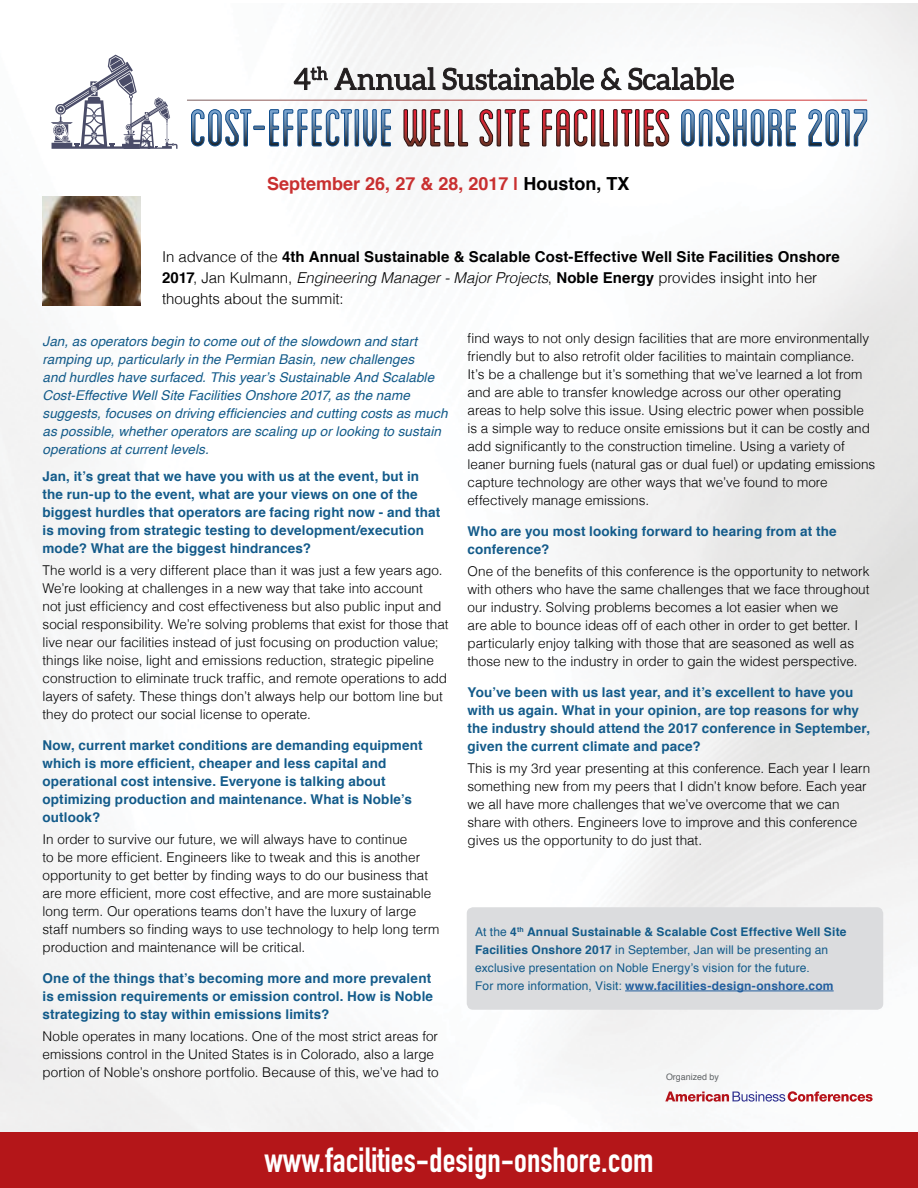
<style>
.page{position:relative;width:918px;height:1188px;background:#fff}
.page>*{position:absolute;margin:0;border:0;box-sizing:border-box;transform-origin:0 0}
.t1{font:34.5px "DIN Engschrift Std";color:#fff}
.t2{font:700 18px "Helvetica";color:#c93030}
.t3{font:700 15px/21px "Helvetica";letter-spacing:.005em;color:#000}
.t4{font:300 13.5px/18px "Helvetica";color:#000}
.t5{font:700 13.5px/18px "Helvetica";letter-spacing:.01em;color:#135b8a}
.t6{font:italic 13.5px/18px "Helvetica";letter-spacing:.005em;color:#135b8a}
.t7{font:12px/18px "Helvetica";letter-spacing:.01em;color:#135b8a}
.t8{font:8.85px "Helvetica";color:#5d6164}
.s1{color:#000}
.s2{font-weight:300}
.s3{font-weight:300;font-style:italic}
.s4{font-weight:700}
.s5{font-weight:700;color:#215e9e}
</style>
<div class="page">
<img style="left:0;top:3px;width:918px;height:1130px">
<svg style="left:294px;top:67px;width:33px;height:23px"></svg>
<svg style="left:335px;top:68px;width:100px;height:22px"></svg>
<svg style="left:443px;top:68px;width:151px;height:22px"></svg>
<svg style="left:601px;top:68px;width:20px;height:22px"></svg>
<svg style="left:629px;top:68px;width:105px;height:22px"></svg>
<svg style="left:187px;top:100px;width:680px;height:1px"></svg>
<svg style="left:51px;top:55px;width:126px;height:94px"></svg>
<svg style="left:191px;top:109px;width:200px;height:38px"></svg>
<svg style="left:403px;top:109px;width:65px;height:37px"></svg>
<svg style="left:479px;top:109px;width:50px;height:37px"></svg>
<svg style="left:542px;top:109px;width:127px;height:37px"></svg>
<svg style="left:681px;top:109px;width:115px;height:38px"></svg>
<svg style="left:808px;top:109px;width:59px;height:38px"></svg>
<div style="left:0;top:1133px;width:918px;height:55px;background:#b41619"></div>
<img style="left:43px;top:196px;width:98px;height:109px">
<div style="left:655px;top:1082px;width:228px;height:30px;background:#fff"></div>
<svg style="left:665px;top:1091px;width:208px;height:11px"></svg>
<div style="left:467px;top:907px;width:416px;height:103px;background:#dbdcde;border-radius:6px"></div>
<hr style="left:625px;top:991px;width:209px;height:1px;background:#215e9e">
<h2 class="t2" style="left:267px;top:170px;width:364px">September 26, 27 &amp; 28, 2017 | <span class="s1">Houston, TX</span></h2>
<p class="t3" style="left:162px;top:247px;width:679px"><span class="s2">In advance of the</span> 4th Annual Sustainable &amp; Scalable Cost-Effective Well Site Facilities Onshore<br>2017<span class="s2">, Jan Kulmann,</span> <span class="s3">Engineering Manager - Major Projects</span><span class="s2">,</span> Noble Energy <span class="s2">provides insight into her thoughts about the summit:</span></p>
<p class="t6" style="left:43px;top:333px;width:407px">Jan, as operators begin to come out of the slowdown and start ramping up, particularly in the Permian Basin, new challenges<br>and hurdles have surfaced. This year’s Sustainable And Scalable Cost-Effective Well Site Facilities Onshore 2017, as the name suggests, focuses on driving efficiencies and cutting costs as much as possible, whether operators are scaling up or looking to sustain operations at current levels.</p>
<p class="t5" style="left:43px;top:467px;width:399px">Jan, it’s great that we have you with us at the event, but in the run-up to the event, what are your views on one of the biggest hurdles that operators are facing right now - and that is moving from strategic testing to development/execution mode? What are the biggest hindrances?</p>
<p class="t4" style="left:43px;top:560px;width:408px">The world is a very different place than it was just a few years ago.<br>We’re looking at challenges in a new way that take into account<br>not just efficiency and cost effectiveness but also public input and social responsibility. We’re solving problems that exist for those that live near our facilities instead of just focusing on production value; things like noise, light and emissions reduction, strategic pipeline construction to eliminate truck traffic, and remote operations to add layers of safety. These things don’t always help our bottom line but they do protect our social license to operate.</p>
<p class="t5" style="left:43px;top:736px;width:382px">Now, current market conditions are demanding equipment which is more efficient, cheaper and less capital and operational cost intensive. Everyone is talking about optimizing production and maintenance. What is Noble’s outlook?</p>
<p class="t4" style="left:43px;top:829px;width:398px">In order to survive our future, we will always have to continue<br>to be more efficient. Engineers like to tweak and this is another opportunity to get better by finding ways to do our business that are more efficient, more cost effective, and are more sustainable long term. Our operations teams don’t have the luxury of large staff numbers so finding ways to use technology to help long term production and maintenance will be critical.</p>
<p class="t5" style="left:43px;top:969px;width:392px">One of the things that’s becoming more and more prevalent is emission requirements or emission control. How is Noble strategizing to stay within emissions limits?</p>
<p class="t4" style="left:43px;top:1026px;width:398px">Noble operates in many locations. One of the most strict areas for emissions control in the United States is in Colorado, also a large portion of Noble’s onshore portfolio. Because of this, we’ve had to</p>
<p class="t4" style="left:468px;top:329px;width:409px">find ways to not only design facilities that are more environmentally friendly but to also retrofit older facilities to maintain compliance.<br>It’s be a challenge but it’s something that we’ve learned a lot from and are able to transfer knowledge across our other operating areas to help solve this issue. Using electric power when possible is a simple way to reduce onsite emissions but it can be costly and add significantly to the construction timeline. Using a variety of leaner burning fuels (natural gas or dual fuel) or updating emissions capture technology are other ways that we’ve found to more effectively manage emissions.</p>
<p class="t5" style="left:468px;top:522px;width:371px">Who are you most looking forward to hearing from at the conference?</p>
<p class="t4" style="left:468px;top:561px;width:404px">One of the benefits of this conference is the opportunity to network with others who have the same challenges that we face throughout our industry. Solving problems becomes a lot easier when we<br>are able to bounce ideas off of each other in order to get better. I particularly enjoy talking with those that are seasoned as well as those new to the industry in order to gain the widest perspective.</p>
<p class="t5" style="left:468px;top:683px;width:404px">You’ve been with us last year, and it’s excellent to have you with us again. What in your opinion, are top reasons for why the industry should attend the 2017 conference in September, given the current climate and pace?</p>
<p class="t4" style="left:468px;top:758px;width:404px">This is my 3rd year presenting at this conference. Each year I learn something new from my peers that I didn’t know before. Each year we all have more challenges that we’ve overcome that we can share with others. Engineers love to improve and this conference gives us the opportunity to do just that.</p>
<p class="t7" style="left:475px;top:923px;width:373px">At the <span class="s4">4</span><sup>th</sup> <span class="s4">Annual Sustainable &amp; Scalable Cost Effective Well Site Facilities Onshore 2017</span> in September, Jan will be presenting an exclusive presentation on Noble Energy’s vision for the future.<br>For more information, Visit: <span class="s5">www.facilities-design-onshore.com</span></p>
<p class="t8" style="left:666px;top:1070px;width:54px">Organized by</p>
<h1 class="t1" style="left:264px;top:1140px;width:391px">www.facilities-design-onshore.com</h1>
</div>
